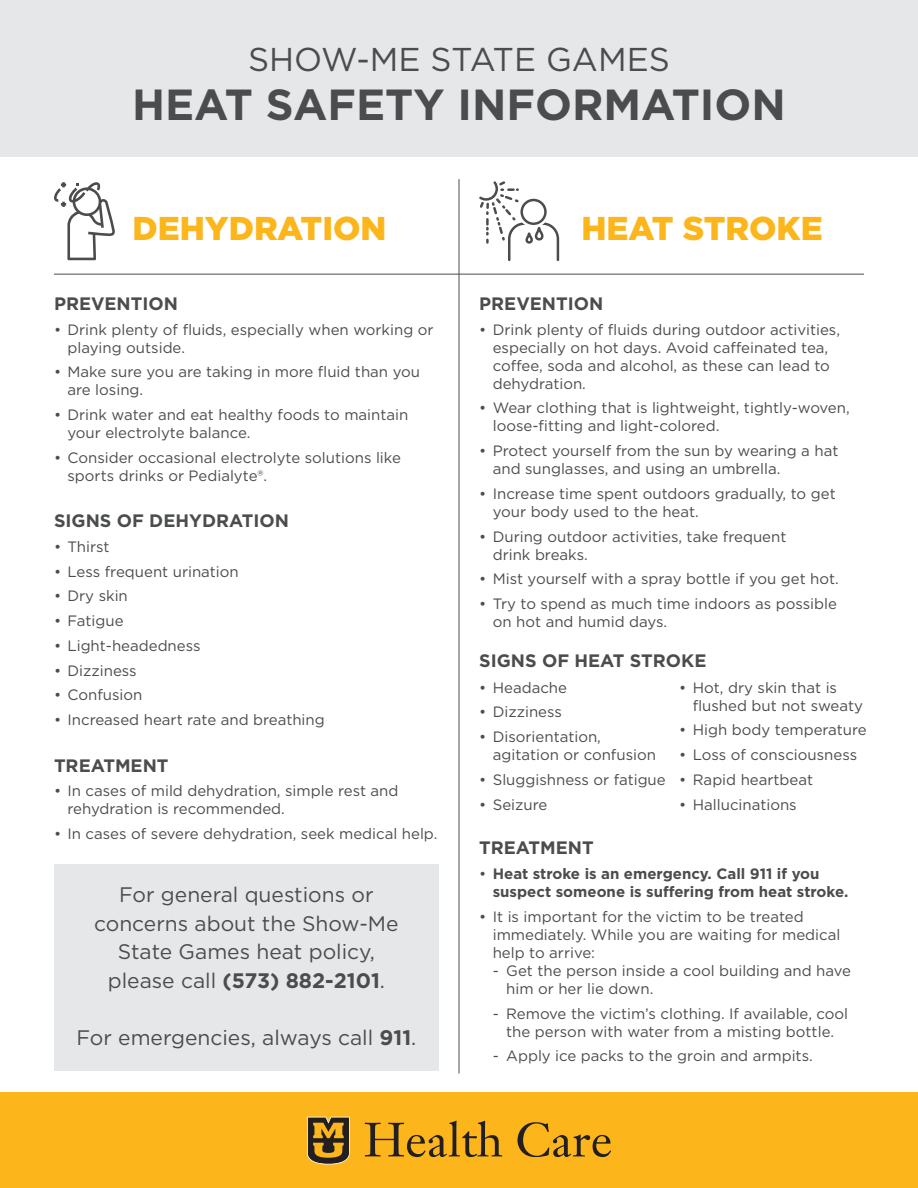
<style>
.page{position:relative;width:918px;height:1188px;background:#fff}
.page>*{position:absolute;margin:0;border:0;box-sizing:border-box;transform-origin:0 0}
.t1{font:700 43.5px "Gotham";color:#4b4c4d}
.t2{font:900 33px "Gotham";color:#fcb61c}
.t3{font:33px "Gotham";color:#4b4c4d}
.t4{font:21px/28.5px "Gotham";color:#4b4c4d;text-align:center}
.t5{font:700 18px "Gotham";color:#4b4c4d}
.t6{font:15px/18px "Gotham";color:#4b4c4d}
.t7{font:700 15px/18px "Gotham";color:#4b4c4d}
.s1{font-weight:700}
.s2{font-weight:400}
</style>
<div class="page">
<div style="left:0;top:0;width:918px;height:157px;background:#e6e7e9"></div>
<div style="left:0;top:1093px;width:918px;height:95px;background:#fcb61c"></div>
<svg style="left:307px;top:1117px;width:43px;height:47px"></svg>
<svg style="left:365px;top:1121px;width:137px;height:36px"></svg>
<svg style="left:518px;top:1122px;width:93px;height:35px"></svg>
<div style="left:54px;top:864px;width:385px;height:206px;background:#e6e7e9"></div>
<svg style="left:479px;top:181px;width:80px;height:80px"></svg>
<hr style="left:54px;top:274px;width:810px;height:1px;background:#4b4c4d">
<hr style="left:459px;top:179px;width:1px;height:894px;background:#4b4c4d">
<svg style="left:54px;top:182px;width:61px;height:78px"></svg>
<h2 class="t3" style="left:248px;top:38px;width:423px">SHOW-ME STATE GAMES</h2>
<h1 class="t1" style="left:132px;top:76px;width:655px">HEAT SAFETY INFORMATION</h1>
<h2 class="t2" style="left:132px;top:206px;width:256px">DEHYDRATION</h2>
<h2 class="t2" style="left:581px;top:206px;width:243px">HEAT STROKE</h2>
<p class="t5" style="left:54px;top:292px;width:126px">PREVENTION</p>
<p class="t6" style="left:68px;top:320px;width:368px;text-indent:-14px">• Drink plenty of fluids, especially when working or playing outside.</p>
<p class="t6" style="left:68px;top:363px;width:354px;text-indent:-14px">• Make sure you are taking in more fluid than you are losing.</p>
<p class="t6" style="left:68px;top:406px;width:342px;text-indent:-14px">• Drink water and eat healthy foods to maintain your electrolyte balance.</p>
<p class="t6" style="left:68px;top:448px;width:335px;text-indent:-14px">• Consider occasional electrolyte solutions like sports drinks or Pedialyte®.</p>
<p class="t5" style="left:54px;top:509px;width:236px">SIGNS OF DEHYDRATION</p>
<p class="t6" style="left:54px;top:537px;width:57px">• Thirst</p>
<p class="t6" style="left:54px;top:562px;width:186px">• Less frequent urination</p>
<p class="t6" style="left:54px;top:587px;width:75px">• Dry skin</p>
<p class="t6" style="left:54px;top:612px;width:71px">• Fatigue</p>
<p class="t6" style="left:54px;top:636px;width:148px">• Light-headedness</p>
<p class="t6" style="left:54px;top:661px;width:84px">• Dizziness</p>
<p class="t6" style="left:54px;top:686px;width:90px">• Confusion</p>
<p class="t6" style="left:54px;top:711px;width:272px">• Increased heart rate and breathing</p>
<p class="t5" style="left:54px;top:753px;width:116px">TREATMENT</p>
<p class="t6" style="left:68px;top:782px;width:332px;text-indent:-14px">• In cases of mild dehydration, simple rest and rehydration is recommended.</p>
<p class="t6" style="left:54px;top:824px;width:385px">• In cases of severe dehydration, seek medical help.</p>
<h3 class="t4" style="left:94px;top:880px;width:306px">For general questions or concerns about the Show-Me<br>State Games heat policy, please call <span class="s1">(573) 882-2101</span>.</h3>
<h3 class="t4" style="left:76px;top:1023px;width:341px">For emergencies, always call <span class="s1">911</span>.</h3>
<p class="t5" style="left:479px;top:292px;width:126px">PREVENTION</p>
<p class="t6" style="left:493px;top:320px;width:349px;text-indent:-14px">• Drink plenty of fluids during outdoor activities, especially on hot days. Avoid caffeinated tea, coffee, soda and alcohol, as these can lead to dehydration.</p>
<p class="t6" style="left:493px;top:399px;width:358px;text-indent:-14px">• Wear clothing that is lightweight, tightly-woven, loose-fitting and light-colored.</p>
<p class="t6" style="left:493px;top:442px;width:347px;text-indent:-14px">• Protect yourself from the sun by wearing a hat and sunglasses, and using an umbrella.</p>
<p class="t6" style="left:493px;top:484px;width:345px;text-indent:-14px">• Increase time spent outdoors gradually, to get your body used to the heat.</p>
<p class="t6" style="left:493px;top:527px;width:295px;text-indent:-14px">• During outdoor activities, take frequent drink breaks.</p>
<p class="t6" style="left:479px;top:570px;width:361px">• Mist yourself with a spray bottle if you get hot.</p>
<p class="t6" style="left:493px;top:595px;width:346px;text-indent:-14px">• Try to spend as much time indoors as possible on hot and humid days.</p>
<p class="t5" style="left:479px;top:648px;width:229px">SIGNS OF HEAT STROKE</p>
<p class="t6" style="left:479px;top:678px;width:89px">• Headache</p>
<p class="t6" style="left:479px;top:703px;width:84px">• Dizziness</p>
<p class="t6" style="left:493px;top:727px;width:165px;text-indent:-14px">• Disorientation, agitation or confusion</p>
<p class="t6" style="left:479px;top:770px;width:188px">• Sluggishness or fatigue</p>
<p class="t6" style="left:479px;top:795px;width:70px">• Seizure</p>
<p class="t6" style="left:693px;top:678px;width:172px;text-indent:-14px">• Hot, dry skin that is flushed but not sweaty</p>
<p class="t6" style="left:679px;top:721px;width:189px">• High body temperature</p>
<p class="t6" style="left:679px;top:745px;width:179px">• Loss of consciousness</p>
<p class="t6" style="left:679px;top:770px;width:135px">• Rapid heartbeat</p>
<p class="t6" style="left:679px;top:795px;width:119px">• Hallucinations</p>
<p class="t5" style="left:479px;top:836px;width:116px">TREATMENT</p>
<p class="t7" style="left:493px;top:865px;width:357px;text-indent:-14px"><span class="s2">•</span> Heat stroke is an emergency. Call 911 if you suspect someone is suffering from heat stroke.</p>
<p class="t6" style="left:493px;top:907px;width:349px;text-indent:-14px">• It is important for the victim to be treated immediately. While you are waiting for medical help to arrive:</p>
<p class="t6" style="left:506px;top:961px;width:346px;text-indent:-14px">- Get the person inside a cool building and have him or her lie down.</p>
<p class="t6" style="left:493px;top:1004px;width:357px;text-align:center">- Remove the victim’s clothing. If available, cool the person with water from a misting bottle.</p>
<p class="t6" style="left:493px;top:1047px;width:322px">- Apply ice packs to the groin and armpits.</p>
</div>
